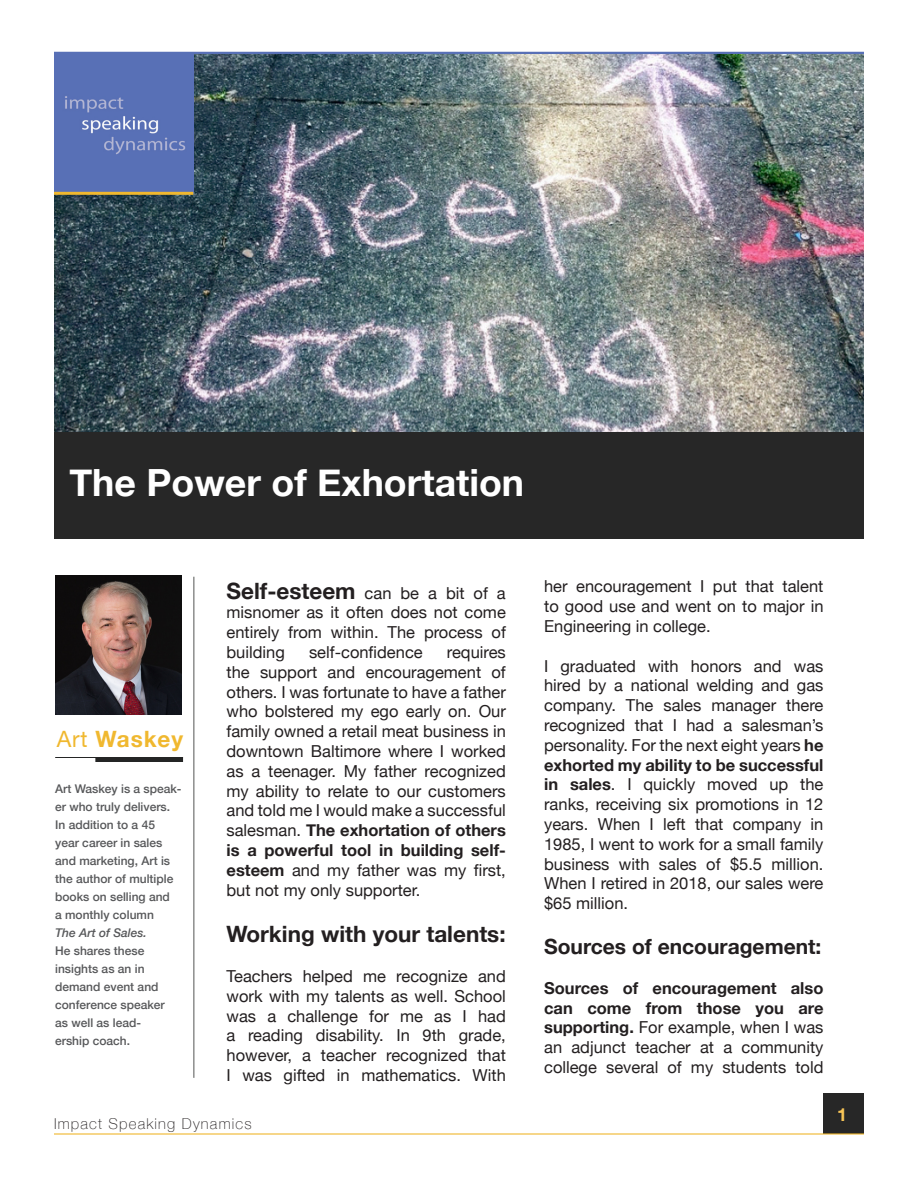
<style>
.page{position:relative;width:918px;height:1188px;background:#fff}
.page>*{position:absolute;margin:0;border:0;box-sizing:border-box;transform-origin:0 0}
.t1{font:700 37.5px "Helvetica Neue";color:#fff}
.t2{font:700 22.5px "Helvetica Neue";color:#231f20}
.t3{font:700 22.5px "Helvetica Neue";letter-spacing:.04em;color:#f0b82f}
.t4{font:700 21px "Helvetica Neue";color:#231f20}
.t5{font:700 18px "Helvetica Neue";color:#f7c557}
.t6{font:16.5px/19.8px "Helvetica Neue";color:#231f20;text-align:justify}
.t7{font:100 15px "Helvetica Neue";letter-spacing:.08em;color:#231f20}
.t8{font:500 12px/18px "Helvetica Neue";color:#57585a}
.s1{font-weight:400}
.s2{font-style:italic}
.s3{font-weight:700;font-size:22.5px}
.s4{font-weight:700}
</style>
<div class="page">
<div style="left:824px;top:1094px;width:40px;height:40px;background:#272727"></div>
<hr style="left:54px;top:1133px;width:810px;height:2px;background:#f0b82f">
<hr style="left:54px;top:52px;width:810px;height:4px;background:#5870b6">
<img style="left:54px;top:54px;width:810px;height:378px">
<div style="left:54px;top:432px;width:810px;height:107px;background:#272727"></div>
<img style="left:54px;top:54px;width:139px;height:138px">
<hr style="left:194px;top:577px;width:1px;height:501px;background:#545554">
<hr style="left:54px;top:192px;width:139px;height:3px;background:#f0b82f">
<img style="left:55px;top:575px;width:127px;height:140px">
<hr style="left:55px;top:757px;width:128px;height:1px;background:#242525">
<hr style="left:95px;top:758px;width:88px;height:4px;background:#242525">
<p class="t1" style="left:69px;top:454px;width:456px">The Power of Exhortation</p>
<p class="t3" style="left:57px;top:721px;width:128px"><span class="s1">Art</span> Waskey</p>
<p class="t8" style="left:55px;top:779px;width:128px">Art Waskey is a speak&shy;er who truly delivers.<br>In addition to a 45 year career in sales and marketing, Art is the author of multiple books on selling and<br>a monthly column<br><span class="s2">The Art of Sales.</span></p>
<p class="t8" style="left:55px;top:941px;width:111px">He shares these insights as an in demand event and conference speaker as well as lead&shy;ership coach.</p>
<p class="t6" style="left:227px;top:584px;width:281px"><span class="s3">Self-esteem</span> can be a bit of a misnomer as it often does not come entirely from within. The process of building</p>
<p class="t6" style="left:309px;top:643px;width:115px">self-confidence</p>
<p class="t6" style="left:227px;top:643px;width:281px;text-indent:220px">requires the support and encouragement of others. I was fortunate to have a father who bolstered my ego early on. Our family owned a retail meat business in downtown Baltimore where I worked as a teenager. My father recognized my ability to relate to our customers and told me I would make a successful salesman. <span class="s4">The exhortation of others is a powerful tool in building self&shy;esteem</span> and my father was my first, but not my only supporter.</p>
<p class="t2" style="left:227px;top:917px;width:281px">Working with your talents:</p>
<p class="t6" style="left:227px;top:967px;width:281px">Teachers helped me recognize and work with my talents as well. School was a challenge for me as I had a reading disability. In 9th grade, however, a teacher recognized that I was gifted in mathematics. With</p>
<p class="t7" style="left:54px;top:1112px;width:199px">Impact Speaking Dynamics</p>
<p class="t6" style="left:544px;top:578px;width:281px">her encouragement I put that talent to good use and went on to major in Engineering in college.</p>
<p class="t6" style="left:544px;top:657px;width:281px">I graduated with honors and was hired by a national welding and gas company. The sales manager there recognized that I had a salesman’s personality. For the next eight years <span class="s4">he exhorted my ability to be successful in sales</span>. I quickly moved up the ranks, receiving six promotions in 12 years. When I left that company in 1985, I went to work for a small family business with sales of $5.5 million.<br>When I retired in 2018, our sales were $65 million.</p>
<p class="t4" style="left:544px;top:930px;width:279px">Sources of encouragement:</p>
<p class="t6" style="left:544px;top:979px;width:281px"><span class="s4">Sources of encouragement also can come from those you are supporting.</span> For example, when I was an adjunct teacher at a community college several of my students told</p>
<p class="t5" style="left:837px;top:1101px;width:12px">1</p>
</div>
